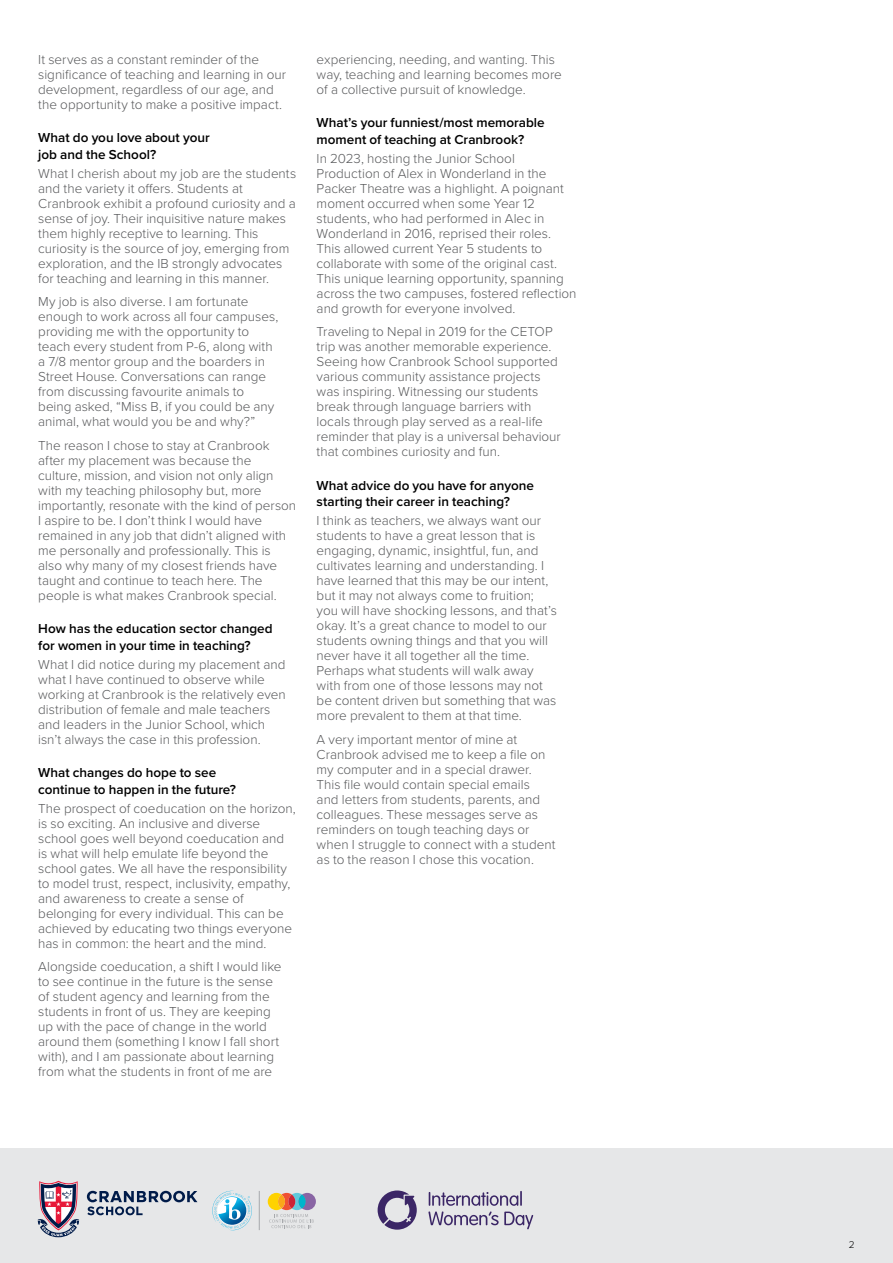
<style>
.page{position:relative;width:893px;height:1263px;background:#fff}
.page>*{position:absolute;margin:0;border:0;box-sizing:border-box;transform-origin:0 0}
.Body{font:300 13.5px/15px "Proxima Nova";color:#58595b}
.Question{font:600 13.5px/16.5px "Proxima Nova";color:#000}
.t1{font:300 10.2px "Proxima Nova";color:#000}
</style>
<div class="page">
<div style="left:0;top:1148px;width:893px;height:115px;background:#e6e7e8"></div>
<svg style="left:428px;top:1191px;width:105px;height:38px"></svg>
<svg style="left:378px;top:1190px;width:39px;height:40px"></svg>
<svg style="left:37px;top:1181px;width:42px;height:56px"></svg>
<svg style="left:87px;top:1191px;width:110px;height:24px"></svg>
<svg style="left:212px;top:1191px;width:40px;height:39px"></svg>
<hr style="left:259px;top:1191px;width:1px;height:39px;background:#a7a9ac">
<svg style="left:268px;top:1193px;width:48px;height:35px"></svg>
<p class="Body" style="left:38px;top:51px;width:249px">It serves as a constant reminder of the significance of teaching and learning in our development, regardless of our age, and the opportunity to make a positive impact.</p>
<p class="Question" style="left:38px;top:129px;width:173px">What do you love about your job and the School?</p>
<p class="Body" style="left:38px;top:165px;width:259px">What I cherish about my job are the students and the variety it offers. Students at Cranbrook exhibit a profound curiosity and a sense of joy. Their inquisitive nature makes them highly receptive to learning. This curiosity is the source of joy, emerging from exploration, and the IB strongly advocates for teaching and learning in this manner.</p>
<p class="Body" style="left:38px;top:294px;width:242px">My job is also diverse. I am fortunate enough to work across all four campuses, providing me with the opportunity to teach every student from P-6, along with a 7/8 mentor group and the boarders in Street House. Conversations can range from discussing favourite animals to being asked, “Miss B, if you could be any animal, what would you be and why?”</p>
<p class="Body" style="left:38px;top:437px;width:259px">The reason I chose to stay at Cranbrook after my placement was because the culture, mission, and vision not only align with my teaching philosophy but, more importantly, resonate with the kind of person I aspire to be. I don’t think I would have remained in any job that didn’t aligned with me personally and professionally. This is also why many of my closest friends have taught and continue to teach here. The people is what makes Cranbrook special.</p>
<p class="Question" style="left:38px;top:620px;width:236px">How has the education sector changed for women in your time in teaching?</p>
<p class="Body" style="left:38px;top:656px;width:249px">What I did notice during my placement and what I have continued to observe while working at Cranbrook is the relatively even distribution of female and male teachers and leaders in the Junior School, which isn’t always the case in this profession.</p>
<p class="Question" style="left:38px;top:764px;width:199px">What changes do hope to see continue to happen in the future?</p>
<p class="Body" style="left:38px;top:800px;width:259px">The prospect of coeducation on the horizon, is so exciting. An inclusive and diverse school goes well beyond coeducation and is what will help emulate life beyond the school gates. We all have the responsibility to model trust, respect, inclusivity, empathy, and awareness to create a sense of belonging for every individual. This can be achieved by educating two things everyone has in common: the heart and the mind.</p>
<p class="Body" style="left:38px;top:959px;width:245px">Alongside coeducation, a shift I would like to see continue in the future is the sense of student agency and learning from the students in front of us. They are keeping up with the pace of change in the world around them (something I know I fall short with), and I am passionate about learning from what the students in front of me are</p>
<p class="Body" style="left:317px;top:51px;width:247px">experiencing, needing, and wanting. This way, teaching and learning becomes more of a collective pursuit of knowledge.</p>
<p class="Question" style="left:317px;top:114px;width:230px">What’s your funniest/most memorable moment of teaching at Cranbrook?</p>
<p class="Body" style="left:317px;top:150px;width:261px">In 2023, hosting the Junior School Production of Alex in Wonderland in the Packer Theatre was a highlight. A poignant moment occurred when some Year 12 students, who had performed in Alec in Wonderland in 2016, reprised their roles.<br>This allowed current Year 5 students to collaborate with some of the original cast.<br>This unique learning opportunity, spanning across the two campuses, fostered reflection and growth for everyone involved.</p>
<p class="Body" style="left:317px;top:324px;width:246px">Traveling to Nepal in 2019 for the CETOP trip was another memorable experience.<br>Seeing how Cranbrook School supported various community assistance projects was inspiring. Witnessing our students break through language barriers with locals through play served as a real-life reminder that play is a universal behaviour that combines curiosity and fun.</p>
<p class="Question" style="left:317px;top:476px;width:219px">What advice do you have for anyone starting their career in teaching?</p>
<p class="Body" style="left:317px;top:513px;width:242px">I think as teachers, we always want our students to have a great lesson that is engaging, dynamic, insightful, fun, and cultivates learning and understanding. I have learned that this may be our intent, but it may not always come to fruition; you will have shocking lessons, and that’s okay. It’s a great chance to model to our students owning things and that you will never have it all together all the time.<br>Perhaps what students will walk away with from one of those lessons may not be content driven but something that was more prevalent to them at that time.</p>
<p class="Body" style="left:317px;top:731px;width:240px">A very important mentor of mine at Cranbrook advised me to keep a file on my computer and in a special drawer.<br>This file would contain special emails<br>and letters from students, parents, and colleagues. These messages serve as reminders on tough teaching days or when I struggle to connect with a student as to the reason I chose this vocation.</p>
<p class="t1" style="left:849px;top:1237px;width:7px">2</p>
</div>
